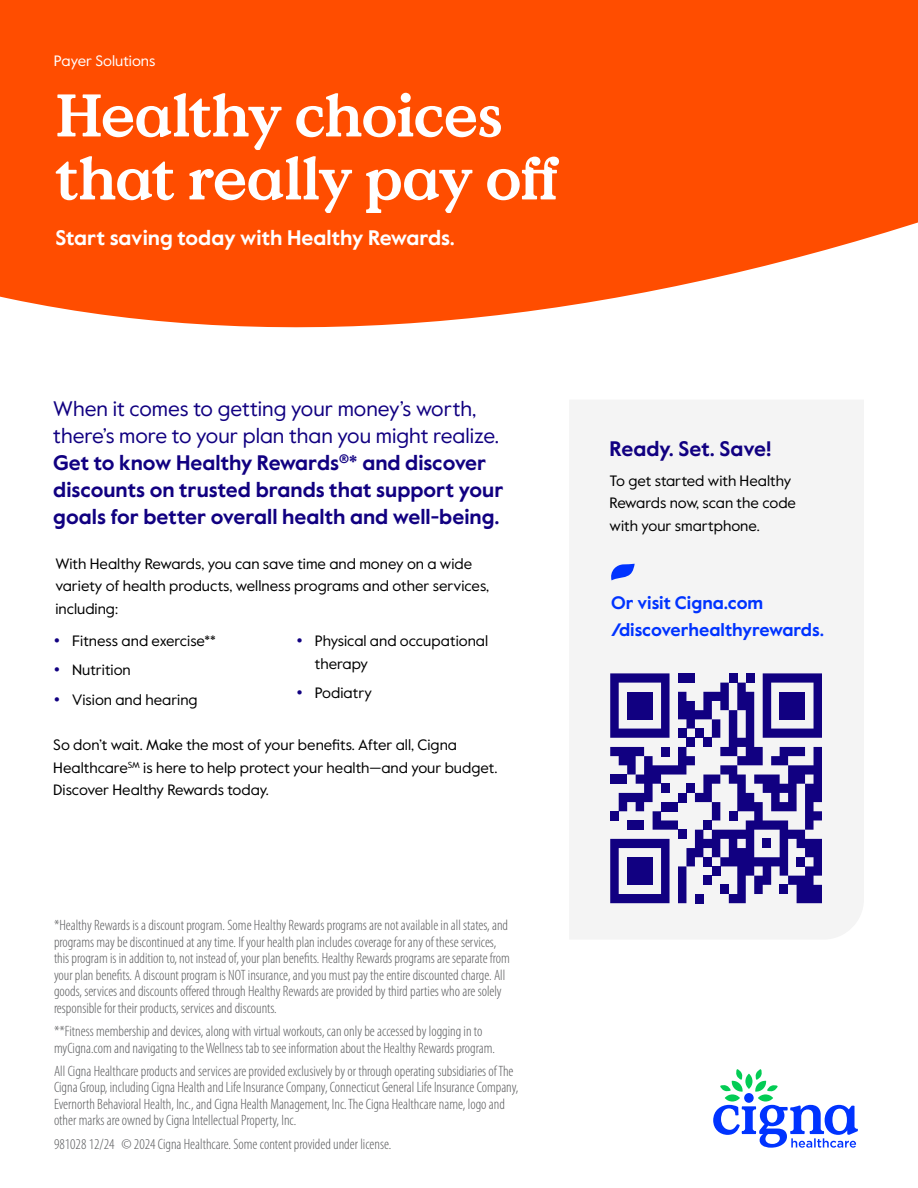
<style>
.page{position:relative;width:918px;height:1188px;background:#fff}
.page>*{position:absolute;margin:0;border:0;box-sizing:border-box;transform-origin:0 0}
.t1{font:700 60px/63px "Value Serif Pro";letter-spacing:-.025em;color:#fff}
.t2{font:700 21px/27px "Value Sans Pro";color:#110081}
.t3{font:700 21px "Value Sans Pro";color:#fff}
.t4{font:700 18px/27px "Value Sans Pro";color:#03f}
.t5{font:300 condensed 15px/16.5px "Myriad Pro";color:#58595b}
.t6{font:15px/22.5px "Value Sans Pro";color:#000}
.t7{font:15px "Value Sans Pro";color:#fff}
.s1{font-weight:400}
.s2{font-size:27px;color:#110081}
</style>
<div class="page">
<svg style="left:0;top:0;width:918px;height:328px;background:#ff5c16"></svg>
<svg style="left:713px;top:1069px;width:145px;height:79px"></svg>
<div style="left:570px;top:400px;width:294px;height:539px;background:#f4f4f4"></div>
<svg style="left:610px;top:564px;width:25px;height:16px"></svg>
<svg style="left:610px;top:673px;width:212px;height:230px"></svg>
<div style="left:627px;top:857px;width:26px;height:28px;background:#110081"></div>
<p class="t7" style="left:54px;top:51px;width:103px">Payer Solutions</p>
<h1 class="t1" style="left:55px;top:87px;width:505px">Healthy choices that really pay off</h1>
<h2 class="t3" style="left:55px;top:225px;width:401px">Start saving today with Healthy Rewards.</h2>
<h2 class="t2" style="left:53px;top:396px;width:452px"><span class="s1">When it comes to getting your money’s worth, there’s more to your plan than you might realize.<br></span>Get to know Healthy Rewards<sup>®</sup>* and discover discounts on trusted brands that support your goals for better overall health and well-being.</h2>
<p class="t6" style="left:55px;top:553px;width:435px">With Healthy Rewards, you can save time and money on a wide variety of health products, wellness programs and other services, including:</p>
<p class="t6" style="left:53px;top:630px;width:164px"><span class="s2">•</span> Fitness and exercise**</p>
<p class="t6" style="left:53px;top:659px;width:79px"><span class="s2">•</span> Nutrition</p>
<p class="t6" style="left:53px;top:688px;width:146px"><span class="s2">•</span> Vision and hearing</p>
<p class="t6" style="left:315px;top:630px;width:175px;text-indent:-19px"><span class="s2">•</span> Physical and occupational therapy</p>
<p class="t6" style="left:296px;top:682px;width:78px"><span class="s2">•</span> Podiatry</p>
<p class="t6" style="left:53px;top:734px;width:446px">So don’t wait. Make the most of your benefits. After all, Cigna<br>Healthcare<sup>SM</sup> is here to help protect your health—and your budget.<br>Discover Healthy Rewards today.</p>
<p class="t5" style="left:54px;top:917px;width:457px">*Healthy Rewards is a discount program. Some Healthy Rewards programs are not available in all states, and programs may be discontinued at any time. If your health plan includes coverage for any of these services, this program is in addition to, not instead of, your plan benefits. Healthy Rewards programs are separate from your plan benefits. A discount program is NOT insurance, and you must pay the entire discounted charge. All goods, services and discounts offered through Healthy Rewards are provided by third parties who are solely responsible for their products, services and discounts.</p>
<p class="t5" style="left:54px;top:1023px;width:443px">**Fitness membership and devices, along with virtual workouts, can only be accessed by logging in to myCigna.com and navigating to the Wellness tab to see information about the Healthy Rewards program.</p>
<p class="t5" style="left:54px;top:1063px;width:466px">All Cigna Healthcare products and services are provided exclusively by or through operating subsidiaries of The Cigna Group, including Cigna Health and Life Insurance Company, Connecticut General Life Insurance Company, Evernorth Behavioral Health, Inc., and Cigna Health Management, Inc. The Cigna Healthcare name, logo and other marks are owned by Cigna Intellectual Property, Inc.</p>
<p class="t5" style="left:54px;top:1135px;width:339px">981028 12/24 © 2024 Cigna Healthcare. Some content provided under license.</p>
<h2 class="t2" style="left:610px;top:436px;width:163px">Ready. Set. Save!</h2>
<p class="t6" style="left:610px;top:469px;width:188px">To get started with Healthy<br>Rewards now, scan the code with your smartphone.</p>
<p class="t4" style="left:611px;top:590px;width:214px">Or visit Cigna.com /discoverhealthyrewards.</p>
</div>
